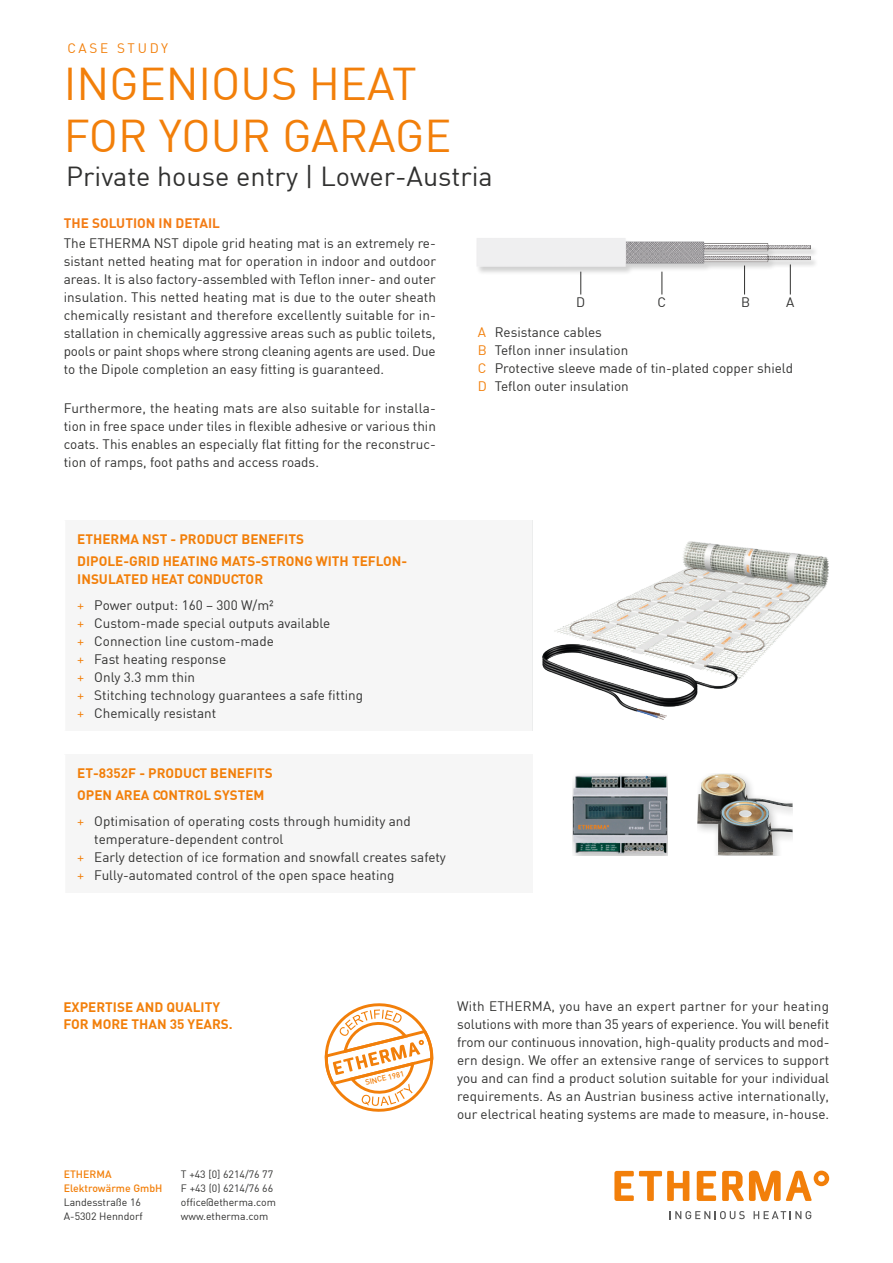
<style>
.page{position:relative;width:893px;height:1263px;background:#fff}
.page>*{position:absolute;margin:0;border:0;box-sizing:border-box;transform-origin:0 0}
.t1{font:45px/52.5px "DIN";color:#f27f0a}
.t2{font:27px "DIN";color:#313130}
.t3{font:13.5px/18px "DIN";color:#313130;text-align:justify}
.t4{font:700 13.5px/22.2px "DIN";color:#f27f0a}
.t5{font:700 13.5px "DIN";color:#f37c16}
.t6{font:13.5px "DIN";letter-spacing:.2em;color:#f27f0a}
.t7{font:10.5px/14.2px "DIN";color:#313130}
.t8{font:500 10.5px/14.2px "DIN";color:#f27f0a}
.t9{font:500 7.65px "DIN";color:#f27f0a}
.s1{font-weight:700;color:#f27f0a}
.s2{color:#f27f0a}
</style>
<div class="page">
<svg style="left:324px;top:1003px;width:110px;height:109px"></svg>
<div style="left:65px;top:520px;width:467px;height:211px;background:#f6f6f6"></div>
<div style="left:65px;top:754px;width:467px;height:139px;background:#f6f6f6"></div>
<img style="left:697px;top:774px;width:95px;height:81px">
<div style="left:572px;top:774px;width:96px;height:81px;background:#131413;opacity:.3"></div>
<img style="left:572px;top:775px;width:96px;height:79px">
<img style="left:477px;top:238px;width:339px;height:57px">
<svg style="left:580px;top:272px;width:1px;height:22px"></svg>
<svg style="left:661px;top:272px;width:1px;height:22px"></svg>
<svg style="left:744px;top:265px;width:1px;height:29px"></svg>
<hr style="left:790px;top:264px;width:1px;height:30px;background:#313130">
<img style="left:532px;top:521px;width:297px;height:210px">
<svg style="left:697px;top:1171px;width:19px;height:30px"></svg>
<svg style="left:614px;top:1171px;width:75px;height:30px"></svg>
<svg style="left:722px;top:1170px;width:107px;height:31px"></svg>
<svg style="left:670px;top:1211px;width:75px;height:8px"></svg>
<svg style="left:754px;top:1211px;width:57px;height:8px"></svg>
<p class="t6" style="left:67px;top:40px;width:102px">CASE STUDY</p>
<h1 class="t1" style="left:64px;top:56px;width:389px">INGENIOUS HEAT<br>FOR YOUR GARAGE</h1>
<h2 class="t2" style="left:66px;top:160px;width:428px">Private house entry | Lower-Austria</h2>
<p class="t5" style="left:64px;top:214px;width:158px">THE SOLUTION IN DETAIL</p>
<p class="t3" style="left:64px;top:233px;width:374px">The ETHERMA NST dipole grid heating mat is an extremely re&shy;sistant netted heating mat for operation in indoor and outdoor areas. It is also factory-assembled with Teflon inner- and outer insulation. This netted heating mat is due to the outer sheath chemically resistant and therefore excellently suitable for in&shy;stallation in chemically aggressive areas such as public toilets, pools or paint shops where strong cleaning agents are used. Due to the Dipole completion an easy fitting is guaranteed.</p>
<p class="t3" style="left:64px;top:398px;width:374px">Furthermore, the heating mats are also suitable for installa&shy;tion in free space under tiles in flexible adhesive or various thin coats. This enables an especially flat fitting for the reconstruc&shy;tion of ramps, foot paths and access roads.</p>
<p class="t4" style="left:77px;top:527px;width:332px">ETHERMA NST - PRODUCT BENEFITS<br>DIPOLE-GRID HEATING MATS-STRONG WITH TEFLON-</p>
<p class="t3" style="left:77px;top:566px;width:198px;line-height:26.2px"><span class="s1">INSULATED HEAT CONDUCTOR<br></span><span class="s2">+</span> Power output: 160 – 300 W/m²</p>
<p class="t3" style="left:77px;top:614px;width:287px;text-align:left"><span class="s2">+</span> Custom-made special outputs available<br><span class="s2">+</span> Connection line custom-made<br><span class="s2">+</span> Fast heating response<br><span class="s2">+</span> Only 3.3 mm thin<br><span class="s2">+</span> Stitching technology guarantees a safe fitting <span class="s2">+</span> Chemically resistant</p>
<p class="t4" style="left:77px;top:761px;width:197px">ET-8352F - PRODUCT BENEFITS<br>OPEN AREA CONTROL SYSTEM</p>
<p class="t3" style="left:77px;top:812px;width:335px"><span class="s2">+</span> Optimisation of operating costs through humidity and</p>
<p class="t3" style="left:94px;top:830px;width:191px">temperature-dependent control</p>
<p class="t3" style="left:77px;top:848px;width:370px"><span class="s2">+</span> Early detection of ice formation and snowfall creates safety</p>
<p class="t3" style="left:77px;top:866px;width:319px"><span class="s2">+</span> Fully-automated control of the open space heating</p>
<p class="t3" style="left:576px;top:293px;width:11px">D</p>
<p class="t3" style="left:657px;top:293px;width:10px">C</p>
<p class="t3" style="left:741px;top:293px;width:11px">B</p>
<p class="t3" style="left:786px;top:293px;width:10px">A</p>
<p class="t3" style="left:478px;top:323px;width:317px;text-align:left"><span class="s2">A</span> Resistance cables<br><span class="s2">B</span> Teflon inner insulation<br><span class="s2">C</span> Protective sleeve made of tin-plated copper shield<br><span class="s2">D</span> Teflon outer insulation</p>
<p class="t4" style="left:63px;top:999px;width:171px;line-height:16.2px">EXPERTISE AND QUALITY<br>FOR MORE THAN 35 YEARS.</p>
<p class="t8" style="left:64px;top:1166px;width:100px">ETHERMA<br>Elektrowärme GmbH</p>
<p class="t7" style="left:64px;top:1195px;width:81px">Landesstraße 16<br>A-5302 Henndorf</p>
<p class="t7" style="left:181px;top:1166px;width:97px">T +43 [0] 6214/76 77<br>F +43 (0) 6214/76 66 office@etherma.com www.etherma.com</p>
<p class="t9" style="left:364px;top:1078px;width:41px;rotate:-14deg">SINCE 1981</p>
<p class="t3" style="left:457px;top:997px;width:374px">With ETHERMA, you have an expert partner for your heating solutions with more than 35 years of experience. You will benefit from our continuous innovation, high-quality products and mod&shy;ern design. We offer an extensive range of services to support you and can find a product solution suitable for your individual requirements. As an Austrian business active internationally, our electrical heating systems are made to measure, in-house.</p>
</div>
